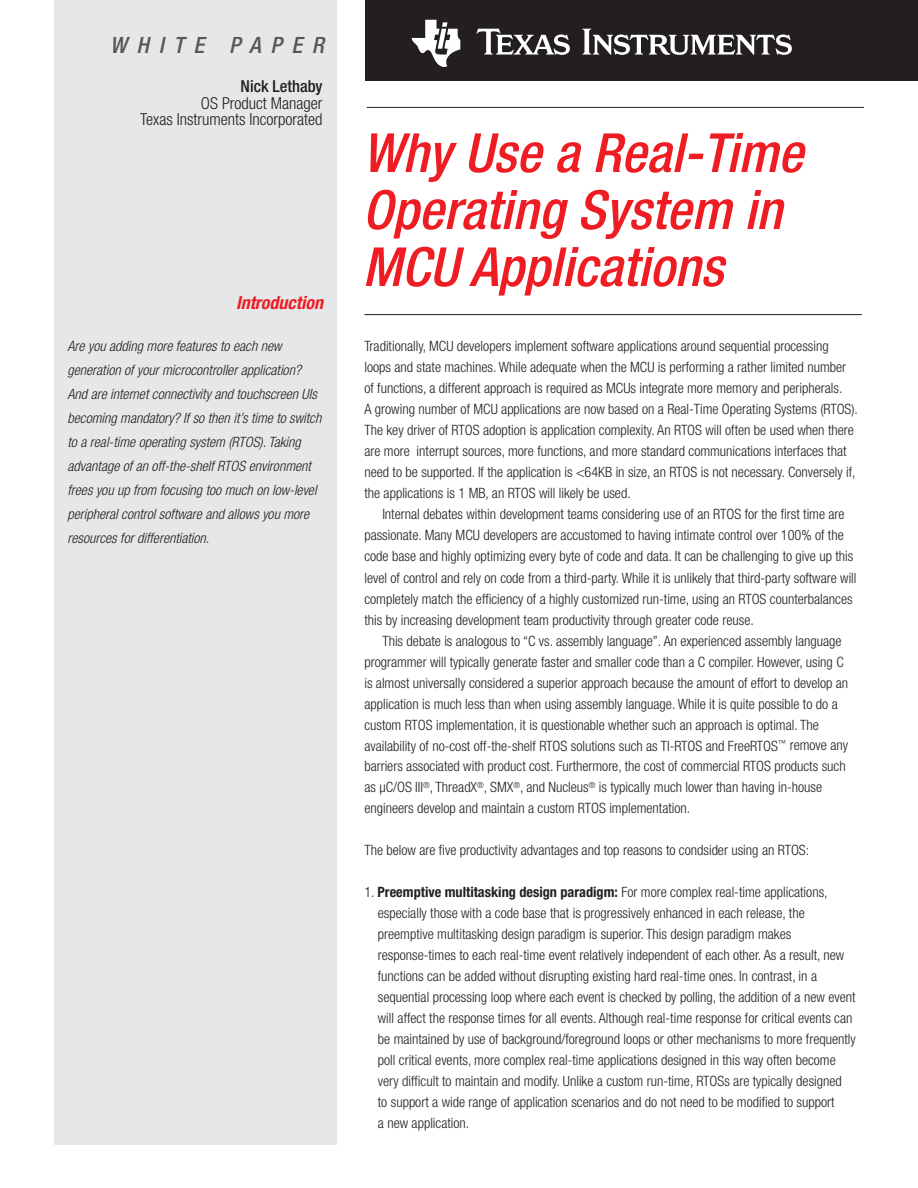
<style>
.page{position:relative;width:918px;height:1188px;background:#fff}
.page>*{position:absolute;margin:0;border:0;box-sizing:border-box;transform-origin:0 0}
.t1{font:italic 500 condensed 54px/57px "Helvetica Neue LT Std";color:#ee1d23}
.t2{font:italic 500 condensed 22.5px "Helvetica Neue LT Std";letter-spacing:.43em;color:#57585a}
.t3{font:italic 700 condensed 18px "Helvetica Neue LT Std";color:#ee1d23}
.t4{font:300 condensed 16.5px/16.5px "Helvetica Neue LT Std";color:#231f20;text-align:right}
.t5{font:500 condensed 16.5px "Helvetica Neue LT Std";color:#231f20}
.t6{font:300 condensed 14.25px/21px "Helvetica Neue LT Std";color:#231f20}
.t7{font:italic 300 condensed 14.25px/24px "Helvetica Neue LT Std";color:#231f20}
.s1{font-weight:700}
</style>
<div class="page">
<div style="left:365px;top:0;width:553px;height:80px;background:#231f20"></div>
<div style="left:54px;top:0;width:283px;height:1145px;background:#e6e7e9"></div>
<hr style="left:364px;top:314px;width:498px;height:1px;background:#231f20">
<hr style="left:367px;top:107px;width:497px;height:1px;background:#231f20">
<svg style="left:476px;top:29px;width:94px;height:26px"></svg>
<svg style="left:582px;top:29px;width:210px;height:26px"></svg>
<svg style="left:412px;top:20px;width:48px;height:47px"></svg>
<h2 class="t2" style="left:110px;top:32px;width:215px">WHITE PAPER</h2>
<p class="t5" style="left:241px;top:76px;width:83px">Nick Lethaby</p>
<p class="t4" style="left:140px;top:94px;width:184px">OS Product Manager<br>Texas Instruments Incorporated</p>
<p class="t3" style="left:236px;top:291px;width:89px">Introduction</p>
<p class="t7" style="left:68px;top:334px;width:255px">Are you adding more features to each new generation of your microcontroller application?<br>And are internet connectivity and touchscreen UIs becoming mandatory? If so then it’s time to switch to a real-time operating system (RTOS). Taking advantage of an off-the-shelf RTOS environment frees you up from focusing too much on low-level peripheral control software and allows you more resources for differentiation.</p>
<h1 class="t1" style="left:363px;top:125px;width:442px">Why Use a Real-Time<br>Operating System in<br>MCU Applications</h1>
<p class="t6" style="left:364px;top:336px;width:495px">Traditionally, MCU developers implement software applications around sequential processing loops and state machines. While adequate when the MCU is performing a rather limited number of functions, a different approach is required as MCUs integrate more memory and peripherals.<br>A growing number of MCU applications are now based on a Real-Time Operating Systems (RTOS).<br>The key driver of RTOS adoption is application complexity. An RTOS will often be used when there are more interrupt sources, more functions, and more standard communications interfaces that need to be supported. If the application is &lt;64KB in size, an RTOS is not necessary. Conversely if, the applications is 1 MB, an RTOS will likely be used.</p>
<p class="t6" style="left:364px;top:504px;width:494px;text-indent:18px">Internal debates within development teams considering use of an RTOS for the first time are passionate. Many MCU developers are accustomed to having intimate control over 100% of the code base and highly optimizing every byte of code and data. It can be challenging to give up this level of control and rely on code from a third-party. While it is unlikely that third-party software will completely match the efficiency of a highly customized run-time, using an RTOS counterbalances this by increasing development team productivity through greater code reuse.</p>
<p class="t6" style="left:364px;top:630px;width:485px;text-indent:18px">This debate is analogous to “C vs. assembly language”. An experienced assembly language programmer will typically generate faster and smaller code than a C compiler. However, using C is almost universally considered a superior approach because the amount of effort to develop an application is much less than when using assembly language. While it is quite possible to do a custom RTOS implementation, it is questionable whether such an approach is optimal. The availability of no-cost off-the-shelf RTOS solutions such as TI-RTOS and FreeRTOS<sup>™</sup> remove any barriers associated with product cost. Furthermore, the cost of commercial RTOS products such as µC/OS III<sup>®</sup>, ThreadX<sup>®</sup>, SMX<sup>®</sup>, and Nucleus<sup>®</sup> is typically much lower than having in-house engineers develop and maintain a custom RTOS implementation.</p>
<p class="t6" style="left:364px;top:840px;width:446px">The below are five productivity advantages and top reasons to condsider using an RTOS:</p>
<p class="t6" style="left:378px;top:882px;width:479px;text-indent:-13px">1. <span class="s1">Preemptive multitasking design paradigm:</span> For more complex real-time applications, especially those with a code base that is progressively enhanced in each release, the preemptive multitasking design paradigm is superior. This design paradigm makes response-times to each real-time event relatively independent of each other. As a result, new functions can be added without disrupting existing hard real-time ones. In contrast, in a sequential processing loop where each event is checked by polling, the addition of a new event will affect the response times for all events. Although real-time response for critical events can be maintained by use of background/foreground loops or other mechanisms to more frequently poll critical events, more complex real-time applications designed in this way often become very difficult to maintain and modify. Unlike a custom run-time, RTOSs are typically designed<br>to support a wide range of application scenarios and do not need to be modified to support<br>a new application.</p>
</div>
